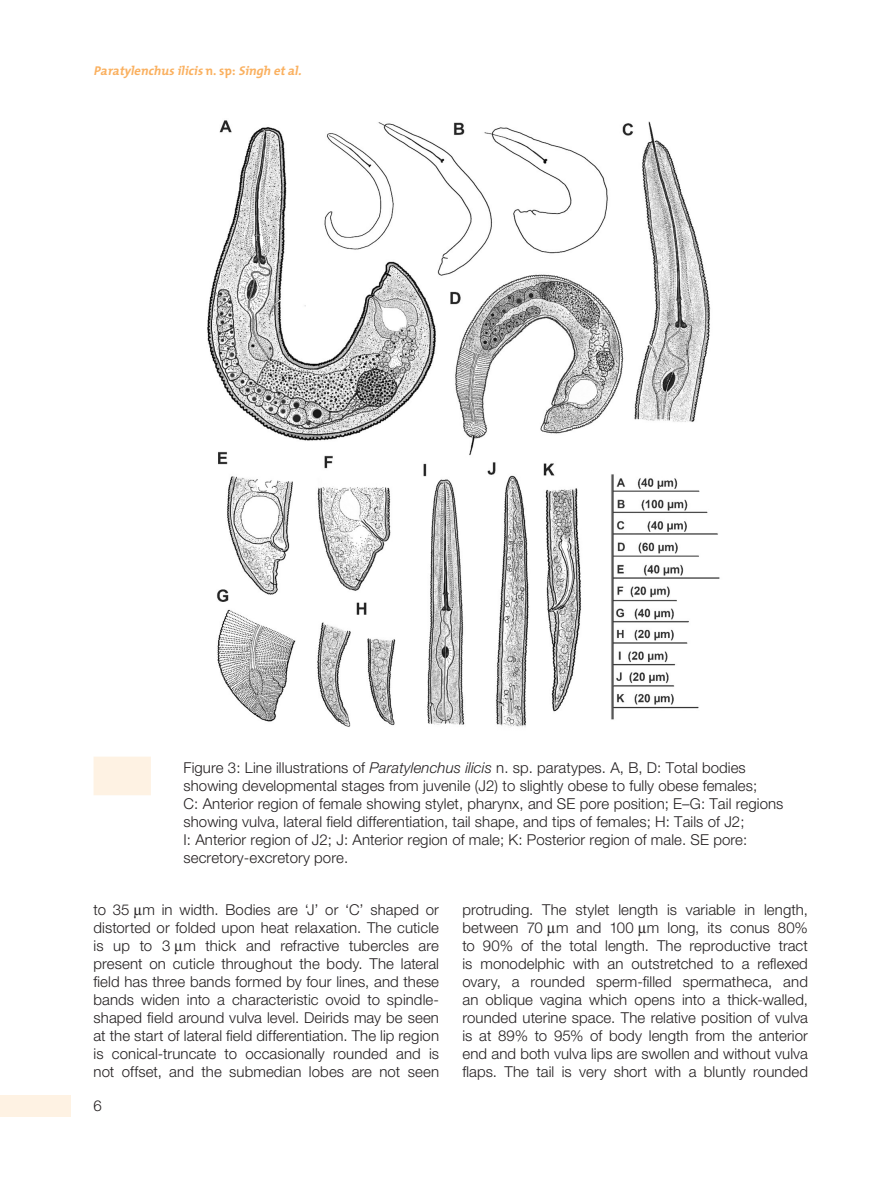
<style>
.page{position:relative;width:893px;height:1178px;background:#fff}
.page>*{position:absolute;margin:0;border:0;box-sizing:border-box;transform-origin:0 0}
.Para_noindent{font:300 15px/18px "Helvetica Neue LT Pro";letter-spacing:.005em;color:#231f20;text-align:justify}
.Figure_caption{font:300 15px/18px "Helvetica Neue LT Pro";letter-spacing:.005em;color:#231f20}
.t1{font:italic 700 12.75px "The Mix";color:#fab05f}
.s1{font-style:normal}
.s2{font-family:"Helvetica Neue LT Std";font-style:italic}
</style>
<div class="page">
<div style="left:0;top:1095px;width:70px;height:21px;background:#fef2e3"></div>
<div style="left:94px;top:757px;width:57px;height:38px;background:#fef2e3"></div>
<img style="left:207px;top:120px;width:513px;height:607px">
<p class="t1" style="left:94px;top:60px;width:213px">Paratylenchusilicis<span class="s1">n . s p :</span> Singh etal.</p>
<p class="Figure_caption" style="left:184px;top:758px;width:601px">Figure 3: Line illustrations of <span class="s2">Paratylenchus ilicis</span> n. sp. paratypes. A, B, D: Total bodies showing developmental stages from juvenile (J2) to slightly obese to fully obese females;<br>C: Anterior region of female showing stylet, pharynx, and SE pore position; E–G: Tail regions showing vulva, lateral field differentiation, tail shape, and tips of females; H: Tails of J2;<br>I: Anterior region of J2; J: Anterior region of male; K: Posterior region of male. SE pore: secretory-excretory pore.</p>
<p class="Para_noindent" style="left:94px;top:901px;width:347px">to 35 m in width. Bodies are ‘J’ or ‘C’ shaped or distorted or folded upon heat relaxation. The cuticle is up to 3 m thick and refractive tubercles are present on cuticle throughout the body. The lateral field has three bands formed by four lines, and these bands widen into a characteristic ovoid to spindle&shy;shaped field around vulva level. Deirids may be seen at the start of lateral field differentiation. The lip region is conical-truncate to occasionally rounded and is not offset, and the submedian lobes are not seen</p>
<p class="Para_noindent" style="left:462px;top:901px;width:347px">protruding. The stylet length is variable in length, between 70 m and 100 m long, its conus 80% to 90% of the total length. The reproductive tract is monodelphic with an outstretched to a reflexed ovary, a rounded sperm-filled spermatheca, and an oblique vagina which opens into a thick-walled, rounded uterine space. The relative position of vulva is at 89% to 95% of body length from the anterior end and both vulva lips are swollen and without vulva flaps. The tail is very short with a bluntly rounded</p>
<p class="Para_noindent" style="left:94px;top:1096px;width:10px">6</p>
</div>
